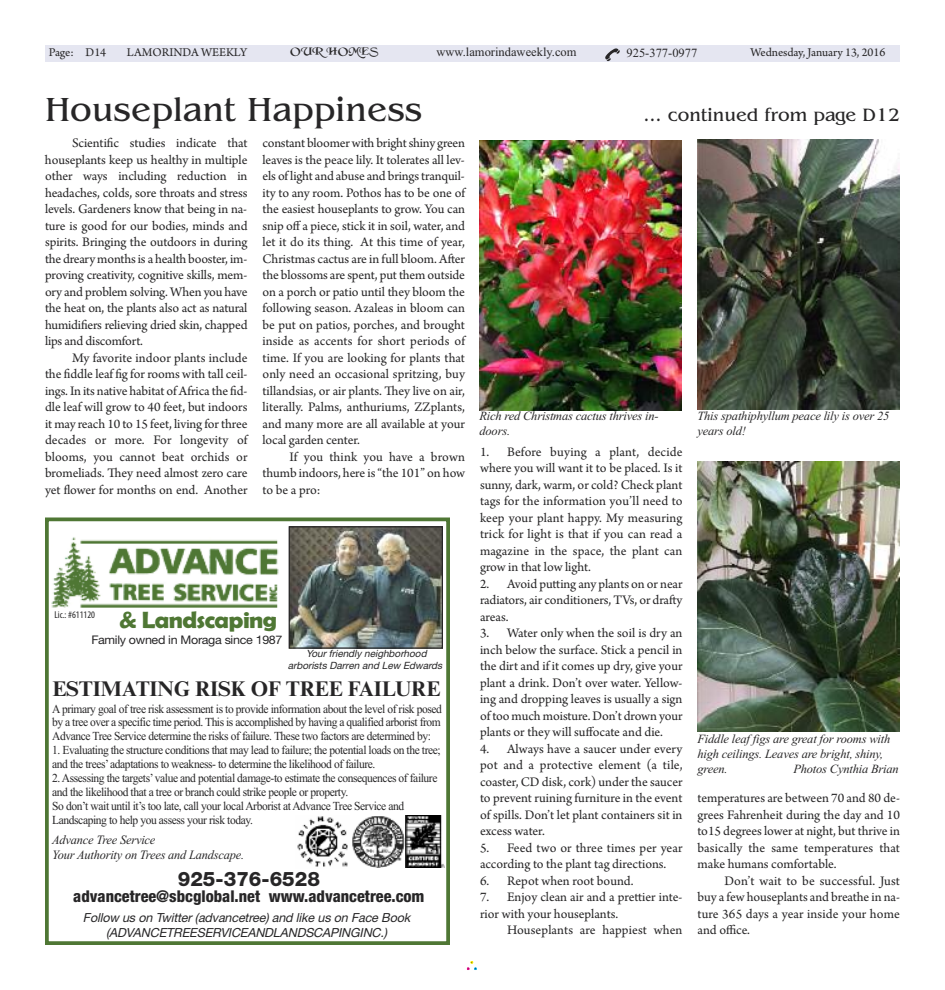
<style>
.page{position:relative;width:945px;height:990px;background:#fff}
.page>*{position:absolute;margin:0;border:0;box-sizing:border-box;transform-origin:0 0}
.t1{font:35px "Benguiat";color:#272627}
.t2{font:700 23.75px "Berlin Sans FB Demi";letter-spacing:-.025em;color:#4f7734;scale:1.05 1}
.t3{font:700 21.25px "Times New Roman MT Std";letter-spacing:-.01em;color:#272627}
.t4{font:800 20px "Helvetica Neue LT Std";color:#272627}
.t5{font:18.75px "Benguiat";color:#272627}
.t6{font:800 condensed 16.25px "Helvetica Neue LT Std";color:#272627}
.t7{font:13.75px/16.5px "Arno Pro";letter-spacing:-.005em;color:#272627;text-align:justify}
.t8{font:italic 12.75px/15.2px "Times New Roman";letter-spacing:-.015em;color:#272627}
.t9{font:italic 12.5px/15px "Times New Roman";letter-spacing:-.015em;color:#272627}
.t10{font:italic 12.5px/15px "Helvetica Neue LT Std";letter-spacing:-.01em;color:#272627;text-align:center}
.t11{font:12.5px "Arno Pro";letter-spacing:-.005em;color:#272627}
.t12{font:12.5px "Times New Roman";color:#272627}
.t13{font:12.25px/13.9px "Times New Roman";letter-spacing:-.035em;color:#272627;scale:.94 1}
.t14{font:11.88px "Helvetica Neue LT Std";letter-spacing:-.025em;color:#272627;scale:1.05 1}
.t15{font:11.25px "Merced";letter-spacing:-.005em;color:#272627;scale:1.11 1}
.t16{font:italic 10px/12px "Helvetica Neue LT Std";color:#272627;text-align:center}
.t17{font:condensed 10px "Myriad Pro";color:#272627}
</style>
<div class="page">
<div style="left:45px;top:45px;width:855px;height:17px;background:#e5e6f1"></div>
<svg style="left:605px;top:48px;width:15px;height:13px"></svg>
<svg style="left:468px;top:962px;width:8px;height:7px"></svg>
<div style="left:466px;top:960px;width:12px;height:11px;border:1px solid #fff"></div>
<img style="left:697px;top:140px;width:203px;height:270px">
<img style="left:479px;top:140px;width:203px;height:270px">
<img style="left:697px;top:461px;width:203px;height:270px">
<div style="left:45px;top:518px;width:405px;height:427px;border:4px solid #4f7734"></div>
<img style="left:51px;top:536px;width:238px;height:72px">
<img style="left:291px;top:528px;width:150px;height:119px">
<div style="left:289px;top:526px;width:154px;height:123px;border:1px solid #272627"></div>
<img style="left:297px;top:816px;width:51px;height:51px">
<img style="left:405px;top:816px;width:40px;height:52px">
<svg style="left:352px;top:816px;width:53px;height:52px"></svg>
<p class="t11" style="left:49px;top:47px;width:59px">Page: D14</p>
<p class="t11" style="left:127px;top:47px;width:122px">LAMORINDA WEEKLY</p>
<p class="t15" style="left:290px;top:44px;width:81px">OUR HOMES</p>
<p class="t12" style="left:437px;top:44px;width:142px">www.lamorindaweekly.com</p>
<p class="t12" style="left:627px;top:45px;width:72px">925-377-0977</p>
<p class="t11" style="left:751px;top:47px;width:136px">Wednesday, January 13, 2016</p>
<h1 class="t1" style="left:45px;top:89px;width:379px">Houseplant Happiness</h1>
<h3 class="t5" style="left:644px;top:104px;width:258px">... continued from page D12</h3>
<p class="t7" style="left:45px;top:136px;width:204px;text-indent:27px">Scientific studies indicate that houseplants keep us healthy in multiple other ways including reduction in headaches, colds, sore throats and stress levels. Gardeners know that being in na&shy;ture is good for our bodies, minds and spirits. Bringing the outdoors in during the dreary months is a health booster, im&shy;proving creativity, cognitive skills, mem&shy;ory and problem solving. When you have the heat on, the plants also act as natural humidifiers relieving dried skin, chapped lips and discomfort.</p>
<p class="t7" style="left:45px;top:351px;width:204px;text-indent:27px">My favorite indoor plants include the fiddle leaf fig for rooms with tall ceil&shy;ings. In its native habitat ofAfrica the fid&shy;dle leaf will grow to 40 feet, but indoors it may reach 10 to 15 feet, living for three decades or more. For longevity of blooms, you cannot beat orchids or bromeliads. They need almost zero care yet flower for months on end. Another</p>
<p class="t7" style="left:263px;top:136px;width:204px">constant bloomer with bright shiny green leaves is the peace lily. It tolerates all lev&shy;els of light and abuse and brings tranquil&shy;ity to any room. Pothos has to be one of the easiest houseplants to grow. You can snip offa piece, stick it in soil, water, and let it do its thing. At this time of year, Christmas cactus are in full bloom. After the blossoms are spent, put them outside on a porch or patio until they bloom the following season. Azaleas in bloom can be put on patios, porches, and brought inside as accents for short periods of time. If you are looking for plants that only need an occasional spritzing, buy tillandsias, or air plants. They live on air, literally. Palms, anthuriums, ZZplants, and many more are all available at your local garden center.</p>
<p class="t7" style="left:263px;top:450px;width:204px;text-indent:27px">If you think you have a brown thumb indoors, here is “the 101” on how to be a pro:</p>
<p class="t7" style="left:480px;top:445px;width:204px">1. Before buying a plant, decide where you will want it to be placed. Is it sunny, dark, warm, or cold? Check plant tags for the information you’ll need to keep your plant happy. My measuring trick for light is that if you can read a magazine in the space, the plant can grow in that low light.</p>
<p class="t7" style="left:480px;top:577px;width:204px">2. Avoid putting any plants on or near radiators, air conditioners, TVs, or drafty areas.</p>
<p class="t7" style="left:480px;top:626px;width:204px">3. Water only when the soil is dry an inch below the surface. Stick a pencil in the dirt and if it comes up dry, give your plant a drink. Don’t over water. Yellow&shy;ing and dropping leaves is usually a sign of too much moisture. Don’t drown your plants or they will suffocate and die.</p>
<p class="t7" style="left:480px;top:742px;width:204px">4. Always have a saucer under every pot and a protective element (a tile, coaster, CD disk, cork) under the saucer to prevent ruining furniture in the event of spills. Don’t let plant containers sit in excess water.</p>
<p class="t7" style="left:480px;top:841px;width:204px">5. Feed two or three times per year according to the plant tag directions.</p>
<p class="t7" style="left:480px;top:874px;width:155px">6. Repot when root bound.</p>
<p class="t7" style="left:480px;top:890px;width:204px">7. Enjoy clean air and a prettier inte&shy;rior with your houseplants.</p>
<p class="t7" style="left:507px;top:923px;width:177px">Houseplants are happiest when</p>
<p class="t9" style="left:479px;top:409px;width:181px">Rich red Christmas cactus thrives in&shy;doors.</p>
<p class="t17" style="left:54px;top:611px;width:42px">Lic.: #611120</p>
<h2 class="t2" style="left:119px;top:606px;width:152px">&amp; Landscaping</h2>
<p class="t14" style="left:91px;top:635px;width:184px">Family owned in Moraga since 1987</p>
<p class="t16" style="left:288px;top:649px;width:158px">Your friendly neighborhood arborists Darren and Lew Edwards</p>
<h3 class="t3" style="left:52px;top:682px;width:390px">ESTIMATING RISK OF TREE FAILURE</h3>
<p class="t13" style="left:52px;top:701px;width:416px;text-align:justify">A primary goal of tree risk assessment is to provide information about the level of risk posed by a tree over a specific time period. This is accomplished by having a qualified arborist from Advance Tree Service determine the risks of failure. These two factors are determined by:</p>
<p class="t13" style="left:52px;top:743px;width:415px">1. Evaluating the structure conditions that may lead to failure; the potential loads on the tree; and the trees’adaptations to weakness- to determine the likelihood of failure.</p>
<p class="t13" style="left:52px;top:771px;width:411px">2. Assessing the targets’value and potential damage-to estimate the consequences of failure and the likelihood that a tree or branch could strike people or property.<br>So don’t wait until it’s too late, call your local Arborist at Advance Tree Service and Landscaping to help you assess your risk today.</p>
<p class="t8" style="left:52px;top:832px;width:193px">Advance Tree Service<br>Your Authority on Trees and Landscape.</p>
<h3 class="t4" style="left:178px;top:871px;width:144px">925-376-6528</h3>
<p class="t6" style="left:73px;top:890px;width:353px">advancetree@sbcglobal.net www.advancetree.com</p>
<p class="t10" style="left:83px;top:911px;width:329px">Follow us on Twitter (advancetree) and like us on Face Book (ADVANCETREESERVICEANDLANDSCAPINGINC.)</p>
<p class="t9" style="left:698px;top:409px;width:193px">This spathiphyllum peace lily is over 25 years old!</p>
<p class="t9" style="left:697px;top:731px;width:194px">Fiddle leaf figs are great for rooms with high ceilings. Leaves are bright, shiny, green.</p>
<p class="t9" style="left:793px;top:761px;width:107px">Photos Cynthia Brian</p>
<p class="t7" style="left:698px;top:791px;width:204px">temperatures are between 70 and 80 de&shy;grees Fahrenheit during the day and 10 to15 degrees lower at night, but thrive in basically the same temperatures that make humans comfortable.</p>
<p class="t7" style="left:698px;top:874px;width:204px;text-indent:27px">Don’t wait to be successful. Just buy a few houseplants and breathe in na&shy;ture 365 days a year inside your home and office.</p>
</div>
